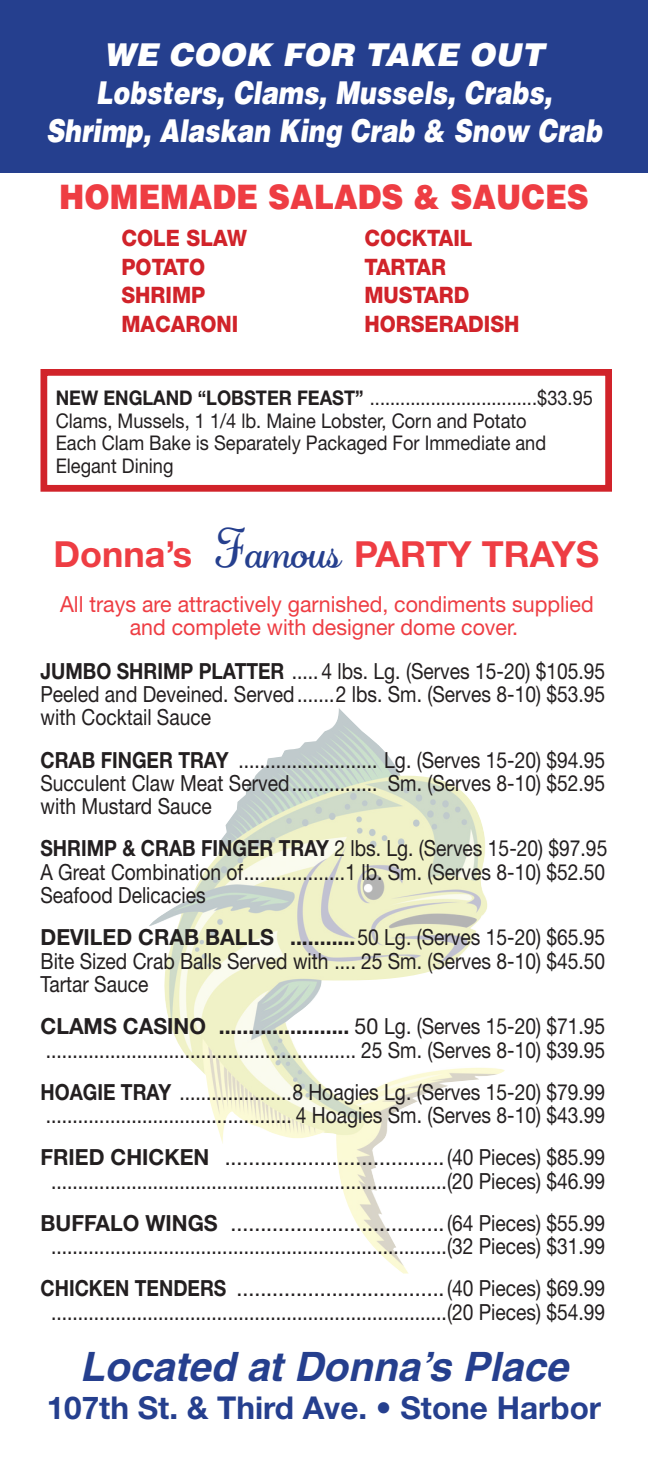
<style>
.page{position:relative;width:648px;height:1458px;background:#fff}
.page>*{position:absolute;margin:0;border:0;box-sizing:border-box;transform-origin:0 0}
.t1{font:italic 700 40.5px "Helvetica";color:#253f8e}
.t2{font:700 36px "Helvetica Neue";color:#ee3d43}
.t3{font:900 33.75px "Helvetica";color:#ee3d43;scale:.9 1}
.t4{font:italic 900 31.5px "Helvetica";color:#fff;scale:.8 1}
.t5{font:700 31.5px "Helvetica Neue";color:#253f8e}
.t6{font:italic 900 31.5px "Helvetica";color:#fff}
.Body_text{font:800 22.72px "Helvetica Neue";color:#d1232a;scale:.91 1}
.Body_text-2{font:22.28px "Helvetica Neue";color:#231f20;scale:.87 1}
.Body_text-3{font:22.28px "Helvetica Neue";color:#231f20;scale:.96 1}
.Body_text-4{font:700 22.28px "Helvetica Neue";color:#231f20;scale:.96 1}
.Body_text-5{font:22.28px/23.4px "Helvetica Neue";color:#ee3d43;text-align:center;scale:.96 1}
.Body_text-6{font:20.25px "Helvetica Neue";color:#231f20;scale:.9 1}
.s1{font-weight:700}
.s2{font-family:"Michelle";font-weight:400;font-size:54px;color:#253f8e}
.s3{font-weight:400}
</style>
<div class="page">
<img style="left:149px;top:708px;width:356px;height:566px">
<div style="left:0;top:0;width:648px;height:172px;background:#253f8e"></div>
<div style="left:40px;top:369px;width:572px;height:123px;border:7px solid #d1232a"></div>
<p class="t6" style="left:104px;top:34px;width:442px">WE COOK FOR TAKE OUT</p>
<p class="t4" style="left:96px;top:72px;width:572px">Lobsters, Clams, Mussels, Crabs,</p>
<p class="t4" style="left:46px;top:110px;width:696px">Shrimp, Alaskan King Crab &amp; Snow Crab</p>
<p class="t3" style="left:59px;top:175px;width:590px">HOMEMADE SALADS &amp; SAUCES</p>
<p class="Body_text" style="left:122px;top:225px;width:139px">COLE SLAW</p>
<p class="Body_text" style="left:364px;top:225px;width:120px">COCKTAIL</p>
<p class="Body_text" style="left:122px;top:253px;width:94px">POTATO</p>
<p class="Body_text" style="left:365px;top:253px;width:91px">TARTAR</p>
<p class="Body_text" style="left:122px;top:282px;width:94px">SHRIMP</p>
<p class="Body_text" style="left:364px;top:282px;width:117px">MUSTARD</p>
<p class="Body_text" style="left:122px;top:310px;width:130px">MACARONI</p>
<p class="Body_text" style="left:364px;top:310px;width:172px">HORSERADISH</p>
<p class="Body_text-6" style="left:56px;top:386px;width:598px"><span class="s1">NEW ENGLAND “LOBSTER FEAST”</span> .................................$33.95</p>
<p class="Body_text-6" style="left:56px;top:409px;width:525px">Clams, Mussels, 1 1/4 lb. Maine Lobster, Corn and Potato</p>
<p class="Body_text-6" style="left:56px;top:431px;width:546px">Each Clam Bake is Separately Packaged For Immediate and</p>
<p class="Body_text-6" style="left:56px;top:454px;width:132px">Elegant Dining</p>
<p class="t2" style="left:53px;top:531px;width:547px">Donna’s <span class="s2">Famous</span> PARTY TRAYS</p>
<p class="Body_text-5" style="left:60px;top:592px;width:557px">All trays are attractively garnished, condiments supplied and complete with designer dome cover.</p>
<p class="Body_text-2" style="left:40px;top:657px;width:651px"><span class="s1">JUMBO SHRIMP PLATTER</span> ..... 4 lbs. Lg. (Serves 15-20) $105.95</p>
<p class="Body_text-2" style="left:40px;top:681px;width:651px">Peeled and Deveined. Served.......2 lbs. Sm. (Serves 8-10) $53.95</p>
<p class="Body_text-2" style="left:40px;top:704px;width:198px">with Cocktail Sauce</p>
<p class="Body_text-2" style="left:40px;top:746px;width:651px"><span class="s1">CRAB FINGER TRAY</span> .......................... Lg. (Serves 15-20) $94.95</p>
<p class="Body_text-2" style="left:40px;top:770px;width:651px">Succulent Claw Meat Served................ Sm. (Serves 8-10) $52.95</p>
<p class="Body_text-2" style="left:40px;top:793px;width:199px">with Mustard Sauce</p>
<p class="Body_text-2" style="left:40px;top:835px;width:653px"><span class="s1">SHRIMP &amp; CRAB FINGER TRAY</span> 2 lbs. Lg. (Serves 15-20) $97.95</p>
<p class="Body_text-2" style="left:40px;top:859px;width:651px">A Great Combination of...................1 lb. Sm. (Serves 8-10) $52.50</p>
<p class="Body_text-2" style="left:40px;top:882px;width:191px">Seafood Delicacies</p>
<p class="Body_text-4" style="left:40px;top:924px;width:590px">DEVILED CRAB BALLS ...........<span class="s3">50 Lg. (Serves 15-20) $65.95</span></p>
<p class="Body_text-2" style="left:40px;top:948px;width:651px">Bite Sized Crab Balls Served with .... 25 Sm. (Serves 8-10) $45.50</p>
<p class="Body_text-2" style="left:40px;top:971px;width:126px">Tartar Sauce</p>
<p class="Body_text-4" style="left:40px;top:1013px;width:590px">CLAMS CASINO ...................... <span class="s3">50 Lg. (Serves 15-20) $71.95</span></p>
<p class="Body_text-2" style="left:46px;top:1037px;width:644px">.......................................................... 25 Sm. (Serves 8-10) $39.95</p>
<p class="Body_text-2" style="left:40px;top:1079px;width:651px"><span class="s1">HOAGIE TRAY</span> .....................8 Hoagies Lg. (Serves 15-20) $79.99</p>
<p class="Body_text-2" style="left:46px;top:1102px;width:644px">.............................................. 4 Hoagies Sm. (Serves 8-10) $43.99</p>
<p class="Body_text-3" style="left:40px;top:1144px;width:590px"><span class="s1">FRIED CHICKEN</span> .....................................(40 Pieces) $85.99</p>
<p class="Body_text-2" style="left:51px;top:1168px;width:638px">..........................................................................(20 Pieces) $46.99</p>
<p class="Body_text-3" style="left:40px;top:1210px;width:590px"><span class="s1">BUFFALO WINGS</span> ....................................(64 Pieces) $55.99</p>
<p class="Body_text-2" style="left:51px;top:1233px;width:638px">..........................................................................(32 Pieces) $31.99</p>
<p class="Body_text-3" style="left:40px;top:1275px;width:590px"><span class="s1">CHICKEN TENDERS</span> ...................................(40 Pieces) $69.99</p>
<p class="Body_text-2" style="left:51px;top:1299px;width:638px">..........................................................................(20 Pieces) $54.99</p>
<p class="t1" style="left:80px;top:1342px;width:490px">Located at Donna’s Place</p>
<p class="t5" style="left:47px;top:1388px;width:556px">107th St. &amp; Third Ave. • Stone Harbor</p>
</div>
